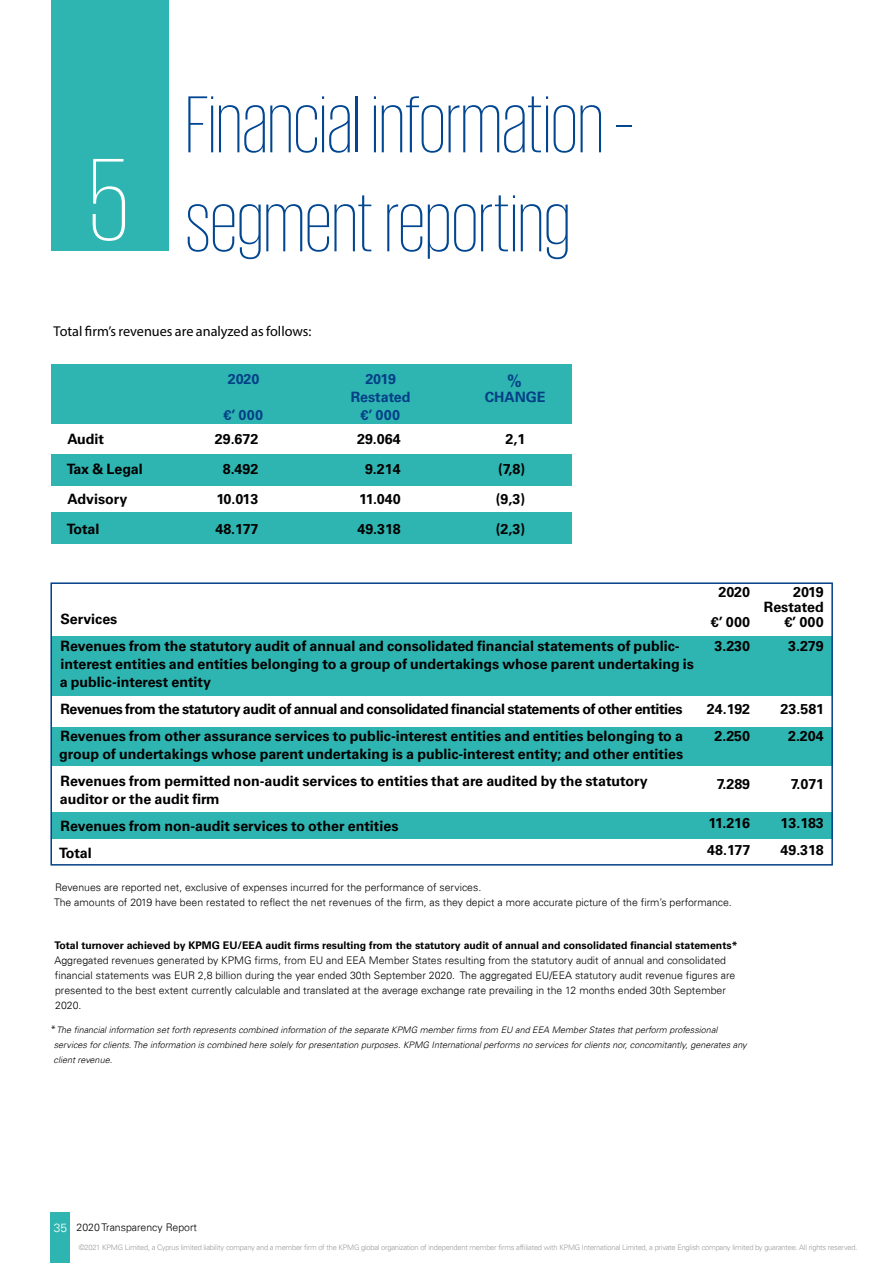
<style>
.page{position:relative;width:893px;height:1263px;background:#fff}
.page>*{position:absolute;margin:0;border:0;box-sizing:border-box;transform-origin:0 0}
.t1{font:200 120px "KPMG Greek";color:#fff}
.t2{font:200 82.5px/99px "KPMG Greek";color:#004690}
.t3{font:700 16.5px "Univers LT Std";color:#023f87}
.t4{font:700 14.25px/30px "Univers LT Std";color:#000}
.t5{font:700 14.25px/27px "Univers LT Std";letter-spacing:-.03em;color:#000}
.t6{font:14.25px "Myriad Pro";color:#000}
.t7{font:700 14.25px/18px "Univers LT Std";color:#023f87;text-align:center}
.t8{font:300 10.5px/15px "Univers 45";color:#000}
.t9{font:700 10.5px "Univers LT Std";color:#000}
.t10{font:italic 300 9px/15px "Univers 45";color:#000}
.t11{font:300 7.5px "Univers 45";letter-spacing:-.03em;color:#9d9d9c}
.s1{font-style:normal;font-size:10.5px}
.s2{font-size:12px;color:#fff}
</style>
<div class="page">
<div style="left:50px;top:1212px;width:20px;height:51px;background:#2eb5b1"></div>
<div style="left:51px;top:364px;width:521px;height:60px;background:#2eb5b1"></div>
<div style="left:51px;top:636px;width:781px;height:59px;background:#2eb5b1"></div>
<div style="left:52px;top:728px;width:781px;height:38px;background:#2eb5b1"></div>
<div style="left:52px;top:812px;width:781px;height:27px;background:#2eb5b1"></div>
<div style="left:51px;top:455px;width:521px;height:31px;background:#2eb5b1"></div>
<div style="left:51px;top:512px;width:521px;height:31px;background:#2eb5b1"></div>
<div style="left:50px;top:582px;width:783px;height:283px;border:2px solid #023f87"></div>
<div style="left:51px;top:0;width:117px;height:251px;background:#2eb5b1"></div>
<h1 class="t1" style="left:89px;top:143px;width:41px">5</h1>
<h2 class="t2" style="left:185px;top:73px;width:449px">Financial information – segment reporting</h2>
<p class="t6" style="left:54px;top:323px;width:259px">Total firm’s revenues are analyzed as follows:</p>
<p class="t7" style="left:228px;top:370px;width:33px">2020</p>
<p class="t7" style="left:224px;top:406px;width:41px">€’ 000</p>
<p class="t7" style="left:351px;top:370px;width:61px">2019<br>Restated €’ 000</p>
<p class="t3" style="left:507px;top:372px;width:16px">%</p>
<p class="t7" style="left:485px;top:388px;width:62px">CHANGE</p>
<p class="t4" style="left:67px;top:424px;width:77px">Audit<br>Tax &amp; Legal<br>Advisory<br>Total</p>
<p class="t4" style="left:215px;top:424px;width:45px;text-align:center">29.672<br>8.492<br>10.013<br>48.177</p>
<p class="t4" style="left:496px;top:424px;width:31px;text-align:justify;text-indent:10px">2,1 (7,8) (9,3) (2,3)</p>
<p class="t4" style="left:357px;top:424px;width:45px;text-align:center">29.064<br>9.214<br>11.040<br>49.318</p>
<p class="t4" style="left:60px;top:606px;width:621px;line-height:27px">Services<br>Revenues from the statutory audit of annual and consolidated financial statements of public-</p>
<p class="t4" style="left:60px;top:655px;width:636px;line-height:18px">interest entities and entities belonging to a group of undertakings whose parent undertaking is a public-interest entity</p>
<p class="t5" style="left:61px;top:696px;width:624px">Revenues from the statutory audit of annual and consolidated financial statements of other entities<br>Revenues from other assurance services to public-interest entities and entities belonging to a</p>
<p class="t4" style="left:59px;top:741px;width:625px;line-height:27px">group of undertakings whose parent undertaking is a public-interest entity; and other entities<br>Revenues from permitted non-audit services to entities that are audited by the statutory</p>
<p class="t4" style="left:59px;top:786px;width:341px;line-height:27px">auditor or the audit firm<br>Revenues from non-audit services to other entities<br>Total</p>
<p class="t4" style="left:711px;top:577px;width:41px;text-align:center">2020 €’ 000</p>
<p class="t4" style="left:714px;top:631px;width:37px">3.230</p>
<p class="t4" style="left:707px;top:696px;width:45px;line-height:27px;text-align:center">24.192<br>2.250</p>
<p class="t4" style="left:717px;top:769px;width:35px">7.289</p>
<p class="t4" style="left:707px;top:810px;width:45px;line-height:27px">11.216<br>48.177</p>
<p class="t8" style="left:54px;top:880px;width:679px">Revenues are reported net, exclusive of expenses incurred for the performance of services.<br>The amounts of 2019 have been restated to reflect the net revenues of the firm, as they depict a more accurate picture of the firm’s performance.</p>
<p class="t9" style="left:55px;top:939px;width:684px">Total turnover achieved by KPMG EU/EEA audit firms resulting from the statutory audit of annual and consolidated financial statements*</p>
<p class="t8" style="left:55px;top:952px;width:682px">Aggregated revenues generated by KPMG firms, from EU and EEA Member States resulting from the statutory audit of annual and consolidated financial statements was EUR 2,8 billion during the year ended 30th September 2020. The aggregated EU/EEA statutory audit revenue figures are presented to the best extent currently calculable and translated at the average exchange rate prevailing in the 12 months ended 30th September 2020.</p>
<p class="t10" style="left:54px;top:1022px;width:695px;text-indent:-3px"><span class="s1">*</span>The financial information set forth represents combined information of the separate KPMG member firms from EU and EEA Member States that perform professional services for clients. The information is combined here solely for presentation purposes. KPMG International performs no services for clients nor, concomitantly, generates any client revenue.</p>
<p class="t4" style="left:764px;top:585px;width:61px;line-height:15px;text-align:right">2019<br>Restated €’ 000</p>
<p class="t4" style="left:788px;top:631px;width:37px">3.279</p>
<p class="t4" style="left:781px;top:696px;width:45px;line-height:27px;text-align:center">23.581<br>2.204</p>
<p class="t4" style="left:791px;top:769px;width:35px">7.071</p>
<p class="t4" style="left:780px;top:810px;width:45px;line-height:27px">13.183<br>49.318</p>
<p class="t8" style="left:54px;top:1219px;width:145px"><span class="s2">35</span> 2020 Transparency Report</p>
<p class="t11" style="left:79px;top:1243px;width:780px">©2021 KPMG Limited, a Cyprus limited liability company and a member firm of the KPMG global organization of independent member firms affiliated with KPMG International Limited, a private English company limited by guarantee. All rights reserved.</p>
</div>
